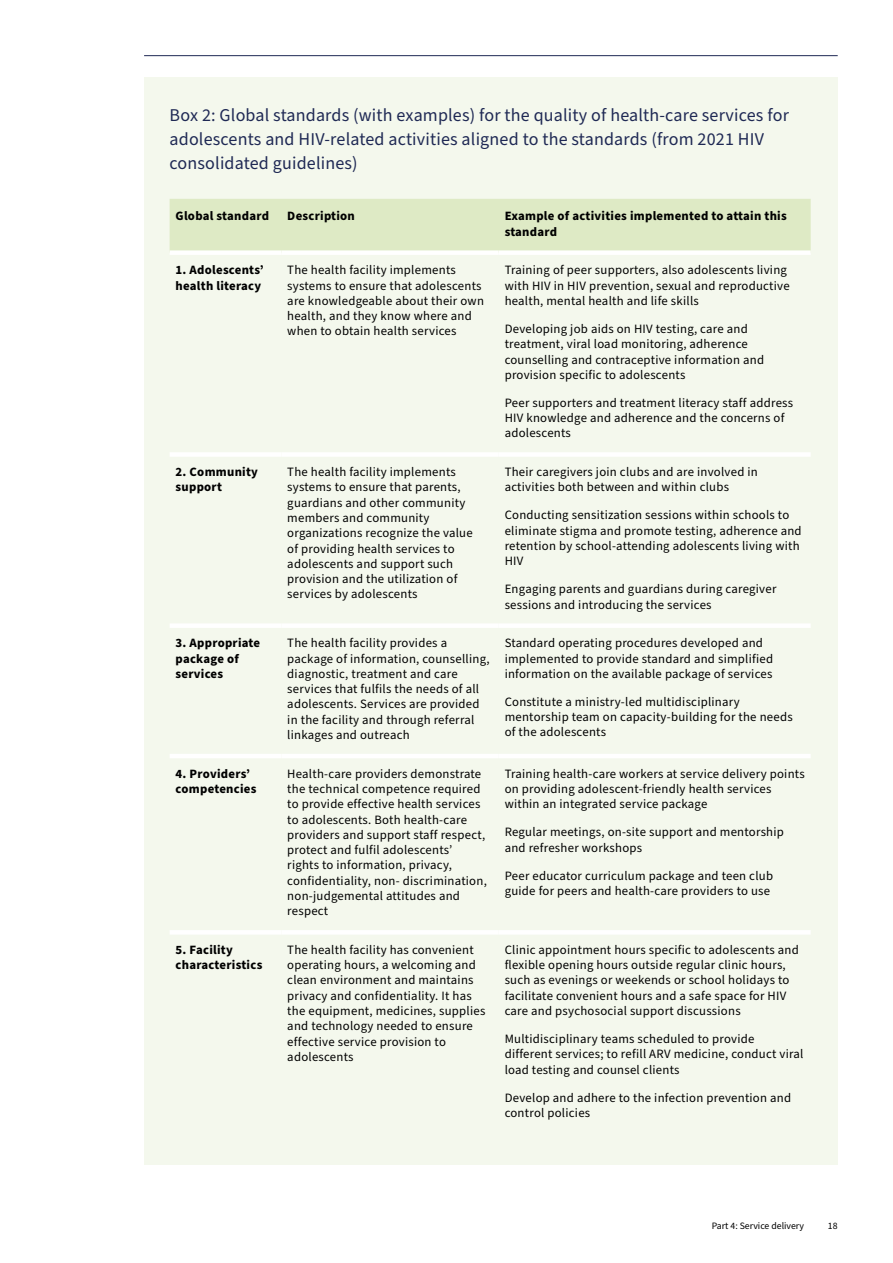
<style>
.page{position:relative;width:893px;height:1263px;background:#fff}
.page>*{position:absolute;margin:0;border:0;box-sizing:border-box;transform-origin:0 0}
.t1{font:18px/24px "Source Sans Pro";letter-spacing:.01em;color:#1f2954}
.t2{font:12.75px/15.3px "Source Sans Pro";letter-spacing:.02em;color:#000}
.t3{font:700 12.75px/15.3px "Source Sans Pro";letter-spacing:.02em;color:#000}
.t4{font:9.75px "Source Sans Pro";color:#000}
</style>
<div class="page">
<hr style="left:144px;top:55px;width:694px;height:1px;background:#1f2954">
<div style="left:144px;top:77px;width:694px;height:1088px;background:#f4f8ed"></div>
<div style="left:170px;top:199px;width:641px;height:51px;background:#deeac5"></div>
<div style="left:170px;top:250px;width:111px;height:5px;background:#fff"></div>
<div style="left:281px;top:250px;width:218px;height:5px;background:#fff"></div>
<div style="left:499px;top:250px;width:312px;height:5px;background:#fff"></div>
<div style="left:170px;top:452px;width:111px;height:5px;background:#fff"></div>
<div style="left:281px;top:452px;width:218px;height:5px;background:#fff"></div>
<div style="left:499px;top:452px;width:312px;height:5px;background:#fff"></div>
<div style="left:170px;top:623px;width:111px;height:5px;background:#fff"></div>
<div style="left:281px;top:623px;width:218px;height:5px;background:#fff"></div>
<div style="left:499px;top:623px;width:312px;height:5px;background:#fff"></div>
<hr style="left:170px;top:754px;width:111px;height:4px;background:#fff">
<hr style="left:281px;top:754px;width:218px;height:4px;background:#fff">
<hr style="left:499px;top:754px;width:312px;height:4px;background:#fff">
<hr style="left:170px;top:930px;width:111px;height:4px;background:#fff">
<hr style="left:281px;top:930px;width:218px;height:4px;background:#fff">
<hr style="left:499px;top:930px;width:312px;height:4px;background:#fff">
<h1 class="t1" style="left:170px;top:104px;width:621px">Box 2: Global standards (with examples) for the quality of health-care services for adolescents and HIV-related activities aligned to the standards (from 2021 HIV consolidated guidelines)</h1>
<p class="t3" style="left:176px;top:209px;width:95px">Global standard</p>
<p class="t3" style="left:287px;top:209px;width:69px">Description</p>
<p class="t3" style="left:505px;top:209px;width:284px">Example of activities implemented to attain this standard</p>
<p class="t3" style="left:176px;top:263px;width:90px">1. Adolescents’ health literacy</p>
<p class="t2" style="left:287px;top:263px;width:198px">The health facility implements systems to ensure that adolescents are knowledgeable about their own health, and they know where and when to obtain health services</p>
<p class="t2" style="left:505px;top:263px;width:287px">Training of peer supporters, also adolescents living with HIV in HIV prevention, sexual and reproductive health, mental health and life skills</p>
<p class="t2" style="left:505px;top:321px;width:261px">Developing job aids on HIV testing, care and treatment, viral load monitoring, adherence counselling and contraceptive information and provision specific to adolescents</p>
<p class="t2" style="left:505px;top:395px;width:290px">Peer supporters and treatment literacy staff address<br>HIV knowledge and adherence and the concerns of adolescents</p>
<p class="t3" style="left:176px;top:464px;width:84px">2. Community support</p>
<p class="t2" style="left:287px;top:465px;width:187px">The health facility implements systems to ensure that parents, guardians and other community members and community organizations recognize the value of providing health services to adolescents and support such provision and the utilization of services by adolescents</p>
<p class="t2" style="left:505px;top:465px;width:255px">Their caregivers join clubs and are involved in activities both between and within clubs</p>
<p class="t2" style="left:505px;top:508px;width:299px">Conducting sensitization sessions within schools to eliminate stigma and promote testing, adherence and retention by school-attending adolescents living with HIV</p>
<p class="t2" style="left:505px;top:582px;width:273px">Engaging parents and guardians during caregiver sessions and introducing the services</p>
<p class="t3" style="left:176px;top:636px;width:86px">3. Appropriate package of services</p>
<p class="t2" style="left:287px;top:636px;width:204px">The health facility provides a package of information, counselling, diagnostic, treatment and care services that fulfils the needs of all adolescents. Services are provided in the facility and through referral linkages and outreach</p>
<p class="t2" style="left:505px;top:636px;width:270px">Standard operating procedures developed and implemented to provide standard and simplified information on the available package of services</p>
<p class="t2" style="left:505px;top:694px;width:290px">Constitute a ministry-led multidisciplinary mentorship team on capacity-building for the needs of the adolescents</p>
<p class="t3" style="left:176px;top:766px;width:82px">4. Providers’ competencies</p>
<p class="t2" style="left:287px;top:766px;width:201px">Health-care providers demonstrate the technical competence required to provide effective health services to adolescents. Both health-care providers and support staff respect, protect and fulfil adolescents’ rights to information, privacy, confidentiality, non- discrimination, non-judgemental attitudes and respect</p>
<p class="t2" style="left:505px;top:766px;width:302px">Training health-care workers at service delivery points on providing adolescent-friendly health services within an integrated service package</p>
<p class="t2" style="left:505px;top:825px;width:281px">Regular meetings, on-site support and mentorship and refresher workshops</p>
<p class="t2" style="left:505px;top:868px;width:270px">Peer educator curriculum package and teen club guide for peers and health-care providers to use</p>
<p class="t3" style="left:176px;top:942px;width:88px">5. Facility characteristics</p>
<p class="t2" style="left:287px;top:942px;width:200px">The health facility has convenient operating hours, a welcoming and clean environment and maintains privacy and confidentiality. It has the equipment, medicines, supplies and technology needed to ensure effective service provision to adolescents</p>
<p class="t2" style="left:505px;top:942px;width:296px">Clinic appointment hours specific to adolescents and flexible opening hours outside regular clinic hours, such as evenings or weekends or school holidays to facilitate convenient hours and a safe space for HIV care and psychosocial support discussions</p>
<p class="t2" style="left:505px;top:1032px;width:300px">Multidisciplinary teams scheduled to provide different services; to refill ARV medicine, conduct viral load testing and counsel clients</p>
<p class="t2" style="left:505px;top:1090px;width:288px">Develop and adhere to the infection prevention and control policies</p>
<p class="t4" style="left:712px;top:1219px;width:94px">Part 4: Service delivery</p>
<p class="t4" style="left:828px;top:1219px;width:11px">18</p>
</div>
